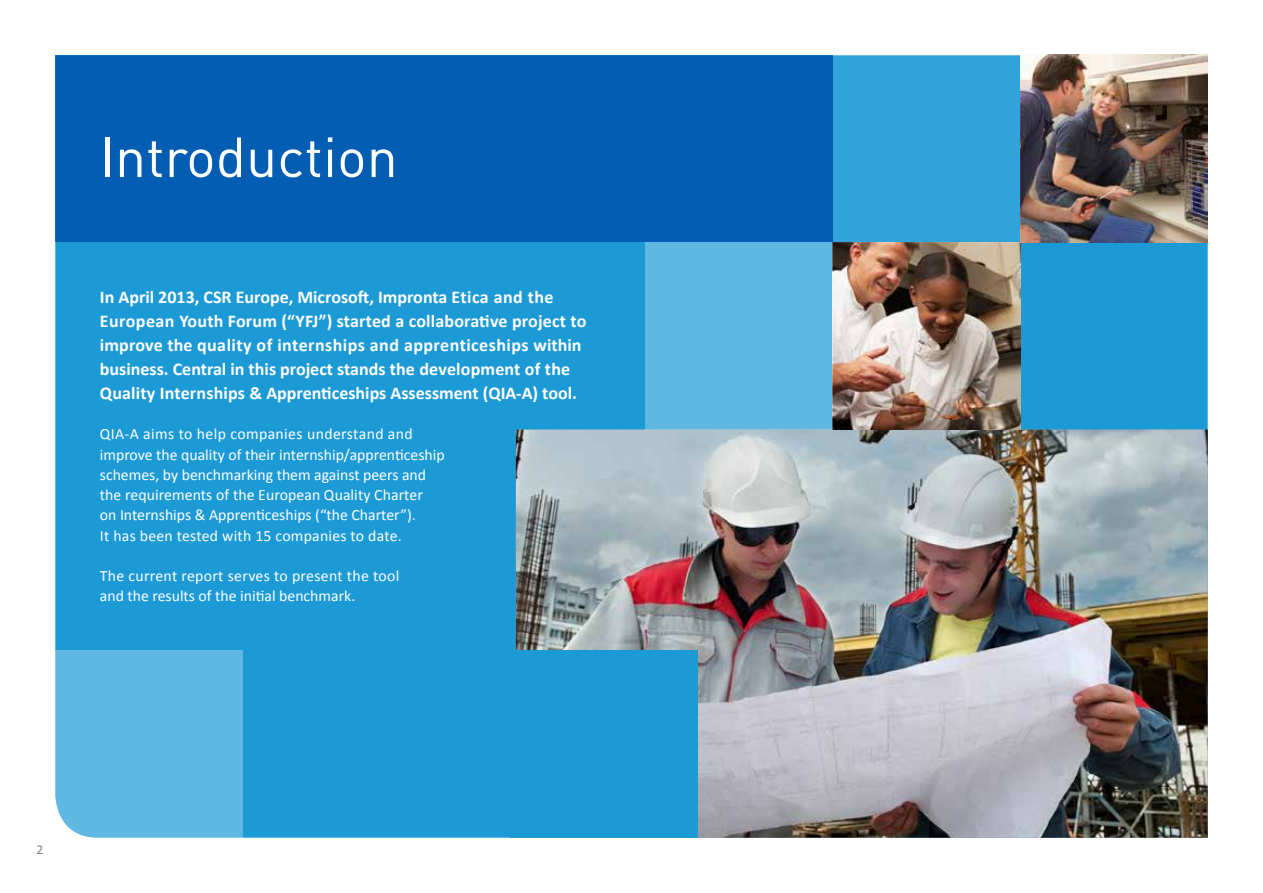
<style>
.page{position:relative;width:1263px;height:893px;background:#fff}
.page>*{position:absolute;margin:0;border:0;box-sizing:border-box;transform-origin:0 0}
.t1{font:55.65px "DIN";color:#fff}
.t2{font:700 18px/24px "Calibri";color:#fff}
.t3{font:15.75px/20.2px "Calibri";color:#fff}
.t4{font:13.5px "Calibri";color:#808285}
</style>
<div class="page">
<hr style="left:1262px;top:0;width:1px;height:168px;background:#a066aa">
<div style="left:55px;top:242px;width:1153px;height:596px;background:#1c9ad6"></div>
<div style="left:55px;top:55px;width:778px;height:187px;background:#035db3"></div>
<img style="left:516px;top:430px;width:692px;height:408px">
<img style="left:833px;top:242px;width:187px;height:188px">
<div style="left:55px;top:650px;width:188px;height:188px;background:#5fb8e2"></div>
<img style="left:1020px;top:55px;width:188px;height:187px">
<div style="left:833px;top:55px;width:187px;height:187px;background:#32a3da"></div>
<div style="left:645px;top:242px;width:188px;height:188px;background:#5fb8e2"></div>
<div style="left:510px;top:650px;width:188px;height:188px;background:#1c9ad6"></div>
<h1 class="t1" style="left:99px;top:122px;width:300px">Introduction</h1>
<p class="t2" style="left:100px;top:285px;width:488px">In April 2013, CSR Europe, Microsoft, Impronta Etica and the European Youth Forum (“YFJ”) started a collaborative project to improve the quality of internships and apprenticeships within business. Central in this project stands the development of the Quality Internships &amp; Apprenticeships Assessment (QIA-A) tool.</p>
<p class="t3" style="left:100px;top:424px;width:346px">QIA-A aims to help companies understand and improve the quality of their internship/apprenticeship schemes, by benchmarking them against peers and the requirements of the European Quality Charter<br>on Internships &amp; Apprenticeships (“the Charter”).<br>It has been tested with 15 companies to date.</p>
<p class="t3" style="left:100px;top:566px;width:301px">The current report serves to present the tool and the results of the initial benchmark.</p>
<p class="t4" style="left:37px;top:841px;width:8px">2</p>
</div>
